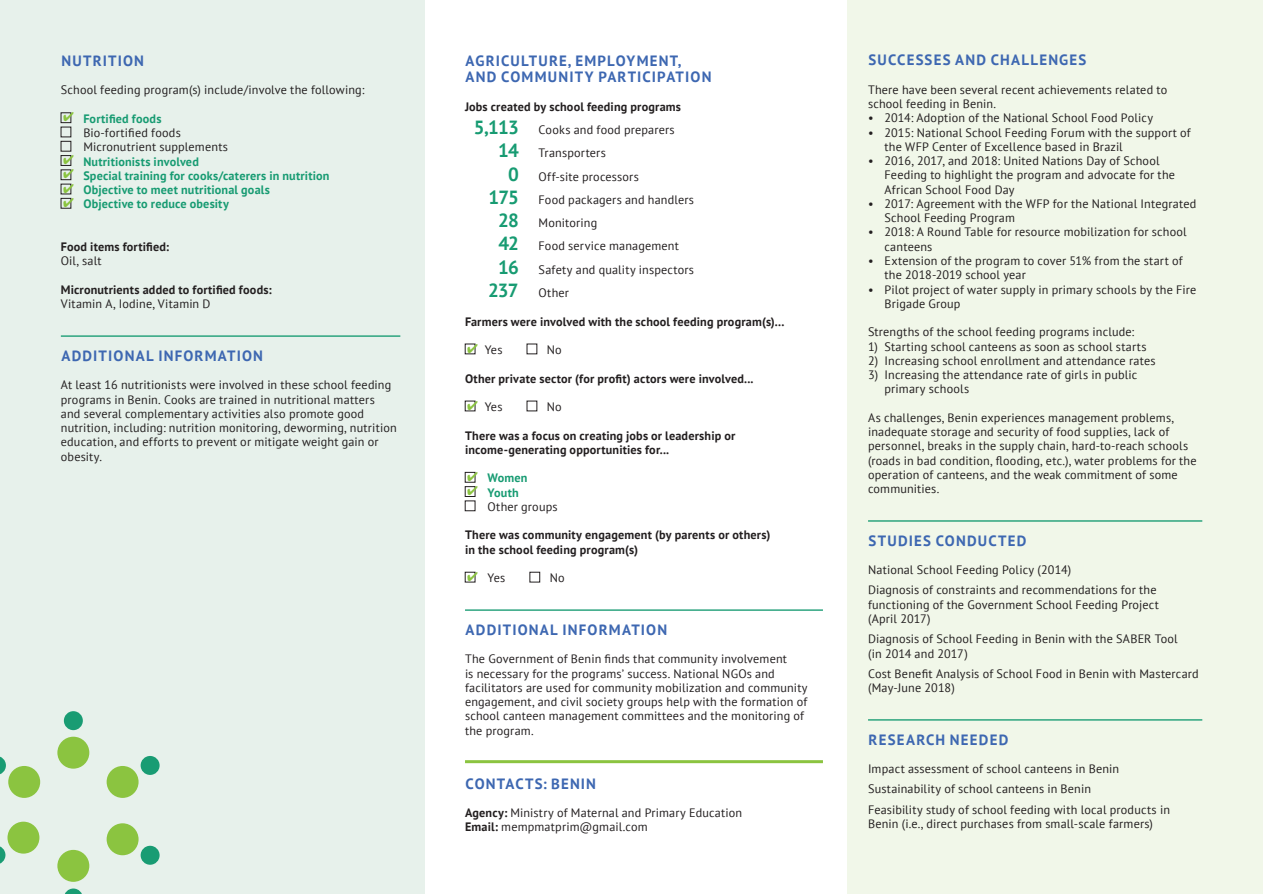
<style>
.page{position:relative;width:1263px;height:894px;background:#fff}
.page>*{position:absolute;margin:0;border:0;box-sizing:border-box;transform-origin:0 0}
.t1{font:700 14.85px/16.5px "PT Sans";letter-spacing:.08em;color:#3d67b1}
.t2{font:12.15px/14.2px "PT Sans";letter-spacing:.015em;color:#231f20}
.t3{font:700 12.15px/14.2px "PT Sans";letter-spacing:.015em;color:#231f20}
.t4{font:700 12.15px "PT Sans";letter-spacing:.015em;color:#179b72}
.s1{color:#8bc440}
.s2{font-weight:700;color:#179b72}
.s3{font-weight:700;font-size:18.9px;color:#179b72}
.s4{font-weight:700}
</style>
<div class="page">
<div style="left:0;top:0;width:424px;height:893px;background:#e7f1eb"></div>
<div style="left:847px;top:0;width:416px;height:893px;background:#f1f7e9"></div>
<hr style="left:61px;top:335px;width:339px;height:1px;background:#179b72">
<div style="left:61px;top:113px;width:10px;height:10px;border:1px solid #231f20"></div>
<div style="left:61px;top:141px;width:10px;height:10px;border:1px solid #231f20"></div>
<div style="left:61px;top:155px;width:10px;height:10px;border:1px solid #231f20"></div>
<div style="left:61px;top:170px;width:10px;height:10px;border:1px solid #231f20"></div>
<div style="left:61px;top:198px;width:10px;height:10px;border:1px solid #231f20"></div>
<hr style="left:868px;top:520px;width:334px;height:1px;background:#179b72">
<hr style="left:868px;top:719px;width:334px;height:1px;background:#179b72">
<hr style="left:465px;top:609px;width:358px;height:1px;background:#179b72">
<hr style="left:465px;top:759px;width:358px;height:3px;background:#8bc440">
<div style="left:465px;top:472px;width:10px;height:10px;border:1px solid #231f20"></div>
<div style="left:465px;top:486px;width:10px;height:10px;border:1px solid #231f20"></div>
<div style="left:530px;top:572px;width:10px;height:10px;border:1px solid #231f20"></div>
<div style="left:8px;top:765px;width:32px;height:32px;background:#8bc440;border-radius:50%"></div>
<div style="left:57px;top:736px;width:32px;height:32px;background:#8bc440;border-radius:50%"></div>
<div style="left:107px;top:765px;width:32px;height:32px;background:#8bc440;border-radius:50%"></div>
<div style="left:107px;top:823px;width:32px;height:31px;background:#8bc440;border-radius:50%"></div>
<div style="left:57px;top:849px;width:32px;height:32px;background:#8bc440;border-radius:50%"></div>
<div style="left:8px;top:821px;width:31px;height:32px;background:#8bc440;border-radius:50%"></div>
<div style="left:141px;top:755px;width:19px;height:19px;background:#199c73;border-radius:50%"></div>
<div style="left:141px;top:845px;width:19px;height:19px;background:#199c73;border-radius:50%"></div>
<svg style="left:65px;top:888px;width:17px;height:5px"></svg>
<svg style="left:0;top:846px;width:5px;height:18px"></svg>
<svg style="left:0;top:756px;width:6px;height:18px"></svg>
<div style="left:64px;top:711px;width:19px;height:18px;background:#199c73;border-radius:50%"></div>
<p class="t1" style="left:61px;top:52px;width:84px">NUTRITION</p>
<p class="t2" style="left:61px;top:83px;width:305px">School feeding program(s) include/involve the following:</p>
<p class="t2" style="left:83px;top:111px;width:146px;text-indent:-20px"><span class="s1">✔</span> <span class="s2">Fortified foods<br></span>Bio-fortified foods<br>Micronutrient supplements</p>
<p class="t4" style="left:63px;top:153px;width:137px"><span class="s1">✔</span> Nutritionists involved</p>
<p class="t4" style="left:63px;top:167px;width:268px"><span class="s1">✔</span> Special training for cooks/caterers in nutrition</p>
<p class="t4" style="left:63px;top:182px;width:208px"><span class="s1">✔</span> Objective to meet nutritional goals</p>
<p class="t4" style="left:63px;top:196px;width:167px"><span class="s1">✔</span> Objective to reduce obesity</p>
<p class="t3" style="left:61px;top:239px;width:110px">Food items fortified:</p>
<p class="t2" style="left:61px;top:254px;width:42px">Oil, salt</p>
<p class="t3" style="left:61px;top:282px;width:212px">Micronutrients added to fortified foods:</p>
<p class="t2" style="left:61px;top:296px;width:151px">Vitamin A, Iodine, Vitamin D</p>
<p class="t1" style="left:61px;top:347px;width:203px">ADDITIONAL INFORMATION</p>
<p class="t2" style="left:61px;top:377px;width:337px">At least 16 nutritionists were involved in these school feeding programs in Benin. Cooks are trained in nutritional matters and several complementary activities also promote good nutrition, including: nutrition monitoring, deworming, nutrition education, and efforts to prevent or mitigate weight gain or obesity.</p>
<p class="t1" style="left:465px;top:52px;width:247px">AGRICULTURE, EMPLOYMENT,<br>AND COMMUNITY PARTICIPATION</p>
<p class="t3" style="left:465px;top:99px;width:217px">Jobs created by school feeding programs</p>
<p class="t2" style="left:474px;top:122px;width:202px"><span class="s3">5,113</span> Cooks and food preparers</p>
<p class="t2" style="left:498px;top:146px;width:109px"><span class="s3">14</span> Transporters</p>
<p class="t2" style="left:508px;top:169px;width:132px"><span class="s3">0</span> Off-site processors</p>
<p class="t2" style="left:488px;top:192px;width:207px"><span class="s3">175</span> Food packagers and handlers</p>
<p class="t2" style="left:498px;top:215px;width:101px"><span class="s3">28</span> Monitoring</p>
<p class="t2" style="left:498px;top:239px;width:182px"><span class="s3">42</span> Food service management</p>
<p class="t2" style="left:498px;top:262px;width:197px"><span class="s3">16</span> Safety and quality inspectors</p>
<p class="t2" style="left:488px;top:285px;width:83px"><span class="s3">237</span> Other</p>
<p class="t3" style="left:465px;top:314px;width:321px">Farmers were involved with the school feeding program(s)...</p>
<p class="t2" style="left:467px;top:342px;width:37px"><span class="s1">✔</span> Yes</p>
<p class="t2" style="left:547px;top:342px;width:16px">No</p>
<p class="t3" style="left:465px;top:371px;width:290px">Other private sector (for profit) actors were involved...</p>
<p class="t2" style="left:467px;top:399px;width:37px"><span class="s1">✔</span> Yes</p>
<p class="t2" style="left:547px;top:399px;width:16px">No</p>
<p class="t3" style="left:465px;top:428px;width:272px">There was a focus on creating jobs or leadership or income-generating opportunities for...</p>
<p class="t4" style="left:467px;top:470px;width:62px"><span class="s1">✔</span> Women</p>
<p class="t2" style="left:487px;top:485px;width:72px;text-indent:-20px"><span class="s1">✔</span> <span class="s2">Youth<br></span>Other groups</p>
<p class="t3" style="left:465px;top:527px;width:307px">There was community engagement (by parents or others) in the school feeding program(s)</p>
<p class="t2" style="left:467px;top:570px;width:40px"><span class="s1">✔</span> Yes</p>
<p class="t2" style="left:549px;top:570px;width:16px">No</p>
<p class="t1" style="left:465px;top:620px;width:203px">ADDITIONAL INFORMATION</p>
<p class="t2" style="left:465px;top:651px;width:344px">The Government of Benin finds that community involvement<br>is necessary for the programs’ success. National NGOs and facilitators are used for community mobilization and community engagement, and civil society groups help with the formation of school canteen management committees and the monitoring of the program.</p>
<p class="t1" style="left:465px;top:774px;width:132px">CONTACTS: BENIN</p>
<p class="t2" style="left:465px;top:805px;width:279px"><span class="s4">Agency:</span> Ministry of Maternal and Primary Education<br><span class="s4">Email:</span> mempmatprim@gmail.com</p>
<p class="t1" style="left:868px;top:51px;width:219px">SUCCESSES AND CHALLENGES</p>
<p class="t2" style="left:868px;top:82px;width:301px">There have been several recent achievements related to school feeding in Benin.</p>
<p class="t2" style="left:868px;top:111px;width:287px">• 2014: Adoption of the National School Food Policy</p>
<p class="t2" style="left:884px;top:125px;width:308px;text-indent:-16px">• 2015: National School Feeding Forum with the support of the WFP Center of Excellence based in Brazil</p>
<p class="t2" style="left:884px;top:153px;width:292px;text-indent:-16px">• 2016, 2017, and 2018: United Nations Day of School<br>Feeding to highlight the program and advocate for the<br>African School Food Day</p>
<p class="t2" style="left:884px;top:196px;width:313px;text-indent:-16px">• 2017: Agreement with the WFP for the National Integrated<br>School Feeding Program</p>
<p class="t2" style="left:884px;top:225px;width:303px;text-indent:-16px">• 2018: A Round Table for resource mobilization for school canteens</p>
<p class="t2" style="left:884px;top:253px;width:300px;text-indent:-16px">• Extension of the program to cover 51% from the start of the 2018-2019 school year</p>
<p class="t2" style="left:884px;top:282px;width:313px;text-indent:-16px">• Pilot project of water supply in primary schools by the Fire<br>Brigade Group</p>
<p class="t2" style="left:868px;top:324px;width:268px">Strengths of the school feeding programs include:</p>
<p class="t2" style="left:868px;top:339px;width:280px">1) Starting school canteens as soon as school starts</p>
<p class="t2" style="left:868px;top:353px;width:289px">2) Increasing school enrollment and attendance rates</p>
<p class="t2" style="left:884px;top:367px;width:254px;text-indent:-16px">3) Increasing the attendance rate of girls in public primary schools</p>
<p class="t2" style="left:868px;top:410px;width:330px">As challenges, Benin experiences management problems, inadequate storage and security of food supplies, lack of personnel, breaks in the supply chain, hard-to-reach schools (roads in bad condition, flooding, etc.), water problems for the operation of canteens, and the weak commitment of some communities.</p>
<p class="t1" style="left:868px;top:531px;width:159px">STUDIES CONDUCTED</p>
<p class="t2" style="left:868px;top:559px;width:290px;line-height:20.2px">National School Feeding Policy (2014)<br>Diagnosis of constraints and recommendations for the</p>
<p class="t2" style="left:868px;top:596px;width:292px">functioning of the Government School Feeding Project (April 2017)</p>
<p class="t2" style="left:868px;top:631px;width:311px">Diagnosis of School Feeding in Benin with the SABER Tool (in 2014 and 2017)</p>
<p class="t2" style="left:868px;top:665px;width:332px">Cost Benefit Analysis of School Food in Benin with Mastercard (May-June 2018)</p>
<p class="t1" style="left:868px;top:730px;width:141px">RESEARCH NEEDED</p>
<p class="t2" style="left:868px;top:758px;width:303px;line-height:20.2px">Impact assessment of school canteens in Benin<br>Sustainability of school canteens in Benin<br>Feasibility study of school feeding with local products in</p>
<p class="t2" style="left:868px;top:815px;width:286px">Benin (i.e., direct purchases from small-scale farmers)</p>
</div>
